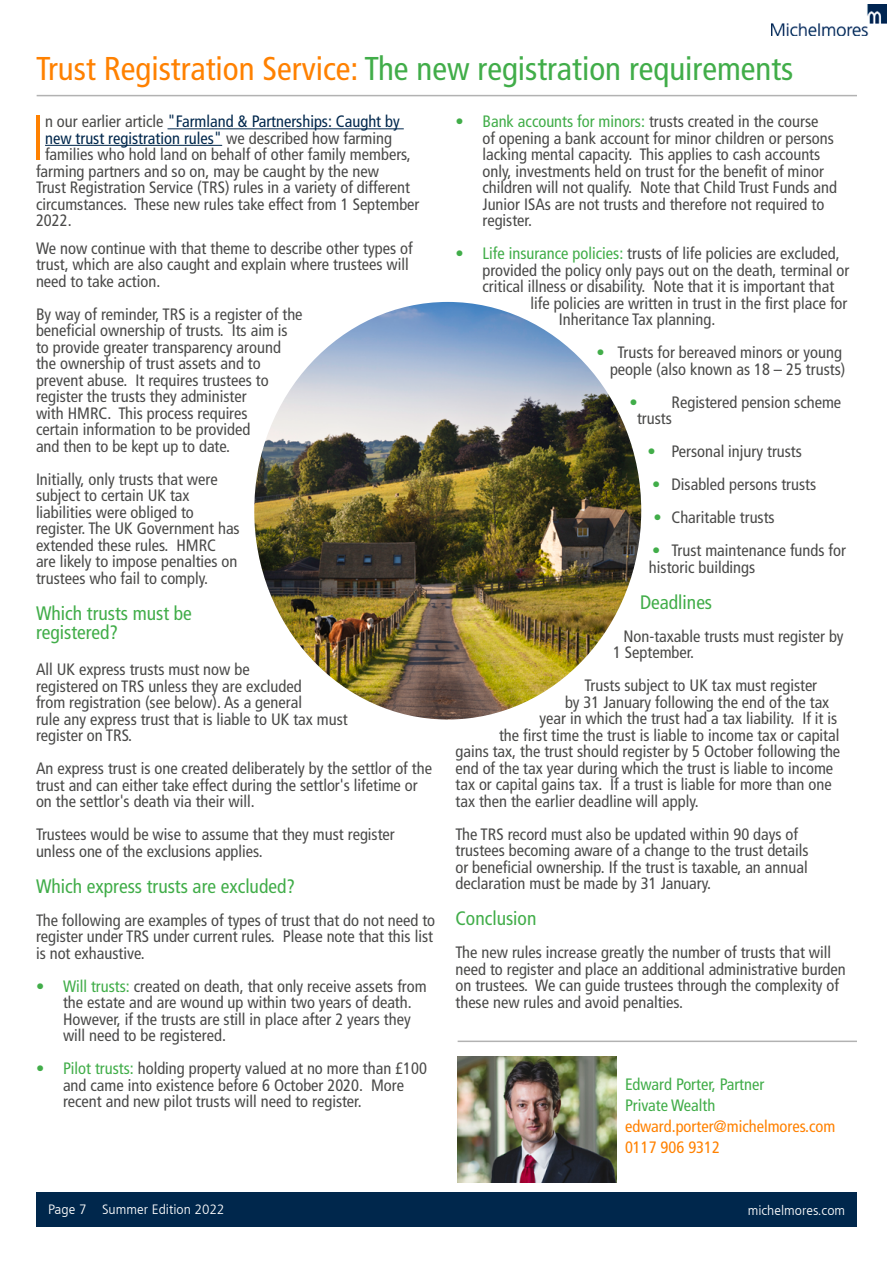
<style>
.page{position:relative;width:893px;height:1263px;background:#fff}
.page>*{position:absolute;margin:0;border:0;box-sizing:border-box;transform-origin:0 0}
.t1{font:300 condensed 63.75px "Frutiger LT";color:#ff8100}
.t2{font:condensed 33px "Frutiger LT";color:#41ad49}
.t3{font:condensed 19.5px/19.5px "Frutiger LT";color:#41ad49}
.t4{font:condensed 16.5px/16.5px "Frutiger LT";color:#4a4a49}
.t5{font:condensed 16.5px "Frutiger LT";color:#00274c}
.t6{font:condensed 16.5px/21px "Frutiger LT";color:#ff8100}
.t7{font:condensed 16.5px/21px "Frutiger LT";color:#41ad49}
.t8{font:300 condensed 13.5px "Frutiger LT";color:#fff;scale:1.15 1}
.s1{color:#ff8100}
.s2{color:#4a4a49}
.s3{color:#41ad49}
</style>
<div class="page">
<div style="left:36px;top:1193px;width:821px;height:34px;background:#00274c"></div>
<img style="left:771px;top:5px;width:116px;height:30px">
<hr style="left:37px;top:95px;width:820px;height:1px;background:#b2b2b2">
<hr style="left:167px;top:128px;width:237px;height:1px;background:#00274c">
<hr style="left:45px;top:145px;width:177px;height:1px;background:#00274c">
<img style="left:458px;top:1056px;width:158px;height:126px">
<hr style="left:458px;top:1040px;width:399px;height:2px;background:#b2b2b2">
<img style="left:254px;top:302px;width:387px;height:417px">
<h2 class="t2" style="left:36px;top:50px;width:759px"><span class="s1">Trust Registration Service:</span> The new registration requirements</h2>
<h1 class="t1" style="left:31px;top:102px;width:16px">I</h1>
<p class="t5" style="left:45px;top:112px;width:356px"><span class="s2">n our earlier article</span> "Farmland &amp; Partnerships: Caught by</p>
<p class="t4" style="left:482px;top:113px;width:356px;text-indent:-27px"><span class="s3">• Bank accounts for minors:</span> trusts created in the course<br>of opening a bank account for minor children or persons lacking mental capacity. This applies to cash accounts only, investments held on trust for the benefit of minor children will not qualify. Note that Child Trust Funds and Junior ISAs are not trusts and therefore not required to register.</p>
<p class="t4" style="left:455px;top:245px;width:386px"><span class="s3">• Life insurance policies:</span> trusts of life policies are excluded,</p>
<p class="t4" style="left:482px;top:262px;width:368px">provided the policy only pays out on the death, terminal or</p>
<p class="t4" style="left:482px;top:278px;width:353px">critical illness or disability. Note that it is important that</p>
<p class="t4" style="left:530px;top:295px;width:318px">life policies are written in trust in the first place for</p>
<p class="t4" style="left:559px;top:311px;width:158px">Inheritance Tax planning.</p>
<p class="t4" style="left:596px;top:344px;width:250px;text-align:right"><span class="s3">•</span> Trusts for bereaved minors or young people (also known as 18 – 25 trusts)</p>
<p class="t4" style="left:637px;top:394px;width:206px;text-indent:-7px"><span class="s3">•</span> Registered pension scheme trusts</p>
<p class="t4" style="left:647px;top:443px;width:156px"><span class="s3">•</span> Personal injury trusts</p>
<p class="t4" style="left:652px;top:476px;width:166px"><span class="s3">•</span> Disabled persons trusts</p>
<p class="t4" style="left:653px;top:509px;width:123px"><span class="s3">•</span> Charitable trusts</p>
<p class="t4" style="left:649px;top:542px;width:198px"><span class="s3">•</span> Trust maintenance funds for historic buildings</p>
<p class="t3" style="left:640px;top:592px;width:74px">Deadlines</p>
<p class="t4" style="left:613px;top:628px;width:232px;text-indent:10px">Non-taxable trusts must register by<br>1 September.</p>
<p class="t4" style="left:584px;top:677px;width:234px">Trusts subject to UK tax must register</p>
<p class="t4" style="left:565px;top:694px;width:266px">by 31 January following the end of the tax</p>
<p class="t4" style="left:539px;top:710px;width:299px">year in which the trust had a tax liability. If it is</p>
<p class="t4" style="left:499px;top:727px;width:342px">the first time the trust is liable to income tax or capital</p>
<p class="t4" style="left:455px;top:743px;width:386px">gains tax, the trust should register by 5 October following the</p>
<p class="t4" style="left:455px;top:760px;width:379px">end of the tax year during which the trust is liable to income</p>
<p class="t4" style="left:455px;top:776px;width:378px">tax or capital gains tax. If a trust is liable for more than one</p>
<p class="t4" style="left:455px;top:793px;width:245px">tax then the earlier deadline will apply.</p>
<p class="t4" style="left:455px;top:826px;width:355px">The TRS record must also be updated within 90 days of trustees becoming aware of a change to the trust details or beneficial ownership. If the trust is taxable, an annual declaration must be made by 31 January.</p>
<p class="t3" style="left:455px;top:909px;width:82px">Conclusion</p>
<p class="t4" style="left:455px;top:944px;width:392px">The new rules increase greatly the number of trusts that will need to register and place an additional administrative burden on trustees. We can guide trustees through the complexity of these new rules and avoid penalties.</p>
<p class="t5" style="left:45px;top:128px;width:348px">new trust registration rules" <span class="s2">we described how farming</span></p>
<p class="t4" style="left:45px;top:146px;width:367px">families who hold land on behalf of other family members,</p>
<p class="t4" style="left:36px;top:163px;width:344px">farming partners and so on, may be caught by the new</p>
<p class="t4" style="left:36px;top:179px;width:376px">Trust Registration Service (TRS) rules in a variety of different</p>
<p class="t4" style="left:36px;top:196px;width:385px">circumstances. These new rules take effect from 1 September</p>
<p class="t4" style="left:36px;top:212px;width:37px">2022.</p>
<p class="t4" style="left:36px;top:240px;width:378px">We now continue with that theme to describe other types of trust, which are also caught and explain where trustees will need to take action.</p>
<p class="t4" style="left:36px;top:306px;width:268px">By way of reminder, TRS is a register of the beneficial ownership of trusts. Its aim is to provide greater transparency around the ownership of trust assets and to prevent abuse. It requires trustees to register the trusts they administer<br>with HMRC. This process requires<br>certain information to be provided<br>and then to be kept up to date.</p>
<p class="t4" style="left:36px;top:471px;width:205px">Initially, only trusts that were subject to certain UK tax liabilities were obliged to register. The UK Government has extended these rules. HMRC are likely to impose penalties on trustees who fail to comply.</p>
<p class="t3" style="left:36px;top:603px;width:157px">Which trusts must be registered?</p>
<p class="t4" style="left:36px;top:661px;width:313px">All UK express trusts must now be<br>registered on TRS unless they are excluded<br>from registration (see below). As a general<br>rule any express trust that is liable to UK tax must register on TRS.</p>
<p class="t4" style="left:36px;top:760px;width:397px">An express trust is one created deliberately by the settlor of the trust and can either take effect during the settlor's lifetime or on the settlor's death via their will.</p>
<p class="t4" style="left:36px;top:826px;width:360px">Trustees would be wise to assume that they must register unless one of the exclusions applies.</p>
<p class="t3" style="left:36px;top:876px;width:261px">Which express trusts are excluded?</p>
<p class="t4" style="left:36px;top:912px;width:401px">The following are examples of types of trust that do not need to register under TRS under current rules. Please note that this list is not exhaustive.</p>
<p class="t4" style="left:63px;top:978px;width:365px;text-indent:-27px"><span class="s3">• Will trusts:</span> created on death, that only receive assets from the estate and are wound up within two years of death.<br>However, if the trusts are still in place after 2 years they will need to be registered.</p>
<p class="t4" style="left:63px;top:1060px;width:365px;text-indent:-27px"><span class="s3">• Pilot trusts:</span> holding property valued at no more than £100 and came into existence before 6 October 2020. More recent and new pilot trusts will need to register.</p>
<p class="t7" style="left:625px;top:1074px;width:141px">Edward Porter, Partner<br>Private Wealth</p>
<p class="t6" style="left:625px;top:1116px;width:212px">edward.porter@michelmores.com<br>0117 906 9312</p>
<p class="t8" style="left:48px;top:1202px;width:155px">Page 7 Summer Edition 2022</p>
<p class="t8" style="left:748px;top:1203px;width:86px">michelmores.com</p>
</div>
